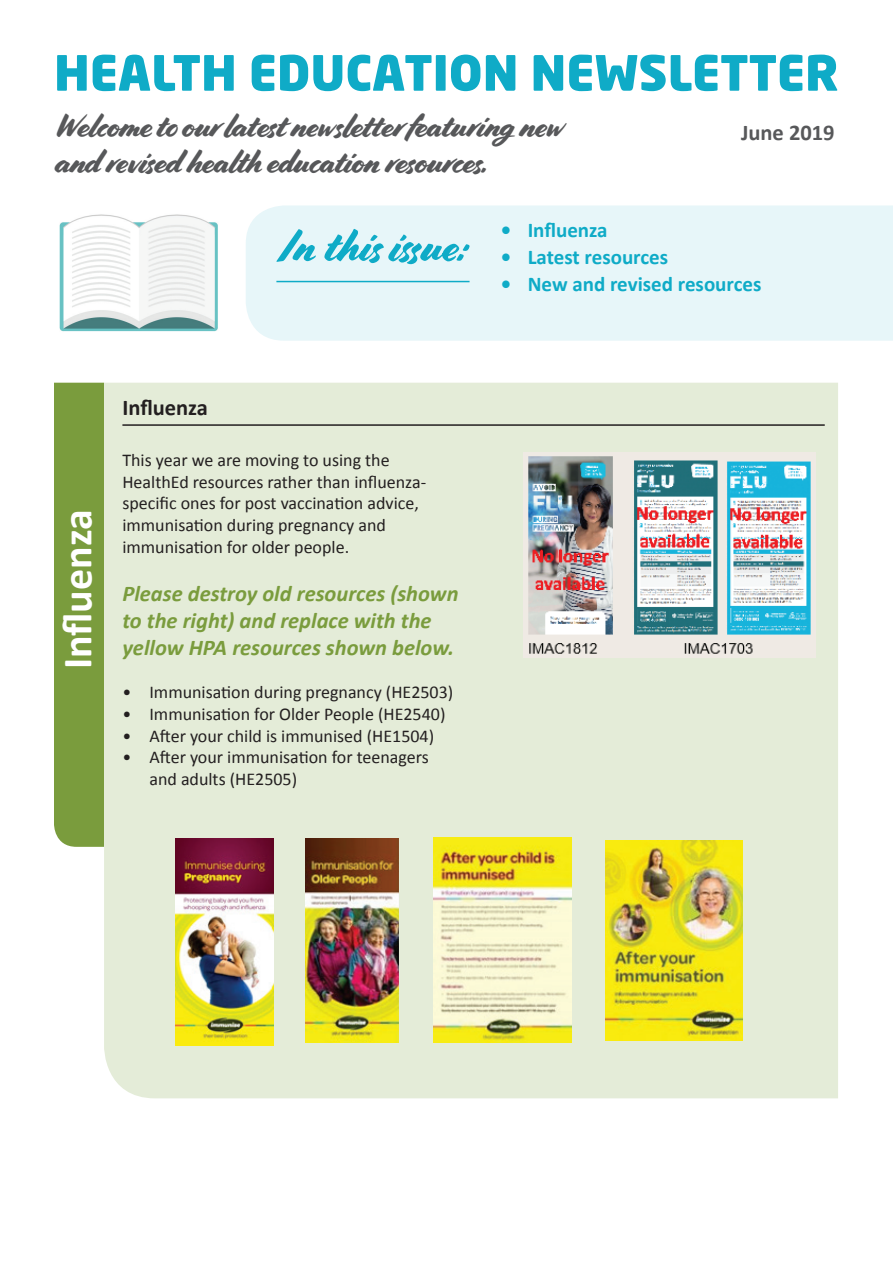
<style>
.page{position:relative;width:893px;height:1263px;background:#fff}
.page>*{position:absolute;margin:0;border:0;box-sizing:border-box;transform-origin:0 0}
.t1{font:700 42px "Calibri";color:#fff}
.t2{font:33px/36px "Cortado";letter-spacing:-.02em;color:#57585a}
.t3{font:italic 700 22.5px/27px "Calibri";color:#7a9c3d}
.t4{font:700 22.5px "Calibri";color:#231f20}
.t5{font:700 22.5px "Calibri";color:#57585a}
.t6{font:700 21px "Calibri";color:#0fabc7}
.t7{font:18px/21.6px "Calibri";color:#231f20}
</style>
<div class="page">
<svg style="left:57px;top:55px;width:780px;height:36px"></svg>
<div style="left:246px;top:205px;width:647px;height:136px;background:#e7f6f9"></div>
<svg style="left:276px;top:229px;width:194px;height:35px;background:#a4dfe9"></svg>
<hr style="left:276px;top:281px;width:194px;height:1px;background:#0fabc7">
<img style="left:59px;top:214px;width:159px;height:118px">
<div style="left:54px;top:383px;width:50px;height:464px;background:#7a9c3d"></div>
<div style="left:104px;top:383px;width:734px;height:715px;background:#e4ecd8"></div>
<hr style="left:122px;top:424px;width:703px;height:2px;background:#231f20">
<img style="left:524px;top:453px;width:292px;height:204px">
<img style="left:175px;top:839px;width:98px;height:207px">
<img style="left:306px;top:839px;width:93px;height:203px">
<img style="left:433px;top:838px;width:138px;height:204px">
<img style="left:605px;top:840px;width:137px;height:201px">
<h2 class="t2" style="left:55px;top:109px;width:510px">Welcome to our latest newsletter featuring new and revised health education resources.</h2>
<p class="t5" style="left:741px;top:117px;width:95px">June 2019</p>
<h1 class="t1" style="left:48px;top:669px;width:161px;rotate:-90deg">Influenza</h1>
<p class="t4" style="left:122px;top:392px;width:87px">Influenza</p>
<p class="t7" style="left:122px;top:449px;width:305px">This year we are moving to using the HealthEd resources rather than influenza&shy;specific ones for post vaccination advice, immunisation during pregnancy and immunisation for older people.</p>
<p class="t3" style="left:122px;top:579px;width:338px">Please destroy old resources (shown to the right) and replace with the yellow HPA resources shown below.</p>
<p class="t7" style="left:122px;top:681px;width:332px">• Immunisation during pregnancy (HE2503)</p>
<p class="t7" style="left:122px;top:703px;width:325px">• Immunisation for Older People (HE2540)</p>
<p class="t7" style="left:122px;top:724px;width:313px">• After your child is immunised (HE1504)</p>
<p class="t7" style="left:149px;top:746px;width:281px;text-indent:-27px">• After your immunisation for teenagers and adults (HE2505)</p>
<p class="t6" style="left:501px;top:215px;width:108px">• Influenza</p>
<p class="t6" style="left:501px;top:242px;width:169px">• Latest resources</p>
<p class="t6" style="left:501px;top:269px;width:262px">• New and revised resources</p>
</div>
